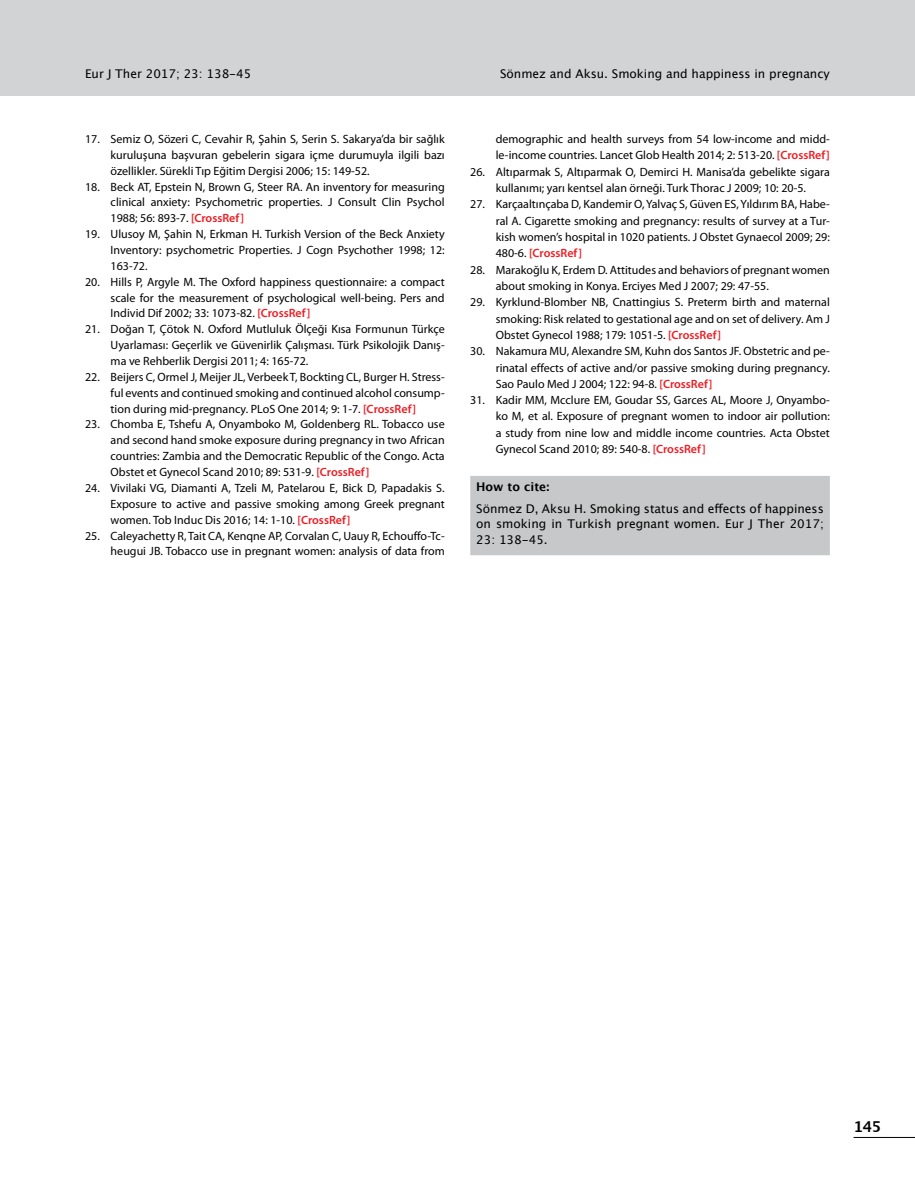
<style>
.page{position:relative;width:915px;height:1191px;background:#fff}
.page>*{position:absolute;margin:0;border:0;box-sizing:border-box;transform-origin:0 0}
.t1{font:700 15px "Lucida Grande";color:#000}
.t2{font:12px/15.9px "Myriad Pro";color:#000;text-align:justify}
.t3{font:12px/15.8px "Lucida Grande";color:#000;text-align:justify}
.t4{font:700 12px "Lucida Grande";color:#000}
.s1{font-weight:600;color:#ed1d24}
</style>
<div class="page">
<div style="left:470px;top:476px;width:359px;height:79px;background:#c7c8ca"></div>
<div style="left:0;top:0;width:914px;height:95px;background:#d1d3d4"></div>
<hr style="left:853px;top:1137px;width:61px;height:1px;background:#000">
<p class="t3" style="left:85px;top:66px;width:168px">Eur J Ther 2017; 23: 138-45</p>
<p class="t3" style="left:500px;top:66px;width:331px">Sönmez and Aksu. Smoking and happiness in pregnancy</p>
<p class="t2" style="left:111px;top:131px;width:335px;text-indent:-26px">17. Semiz O, Sözeri C, Cevahir R, Şahin S, Serin S. Sakarya’da bir sağlık kuruluşuna başvuran gebelerin sigara içme durumuyla ilgili bazı özellikler. Sürekli Tıp Eğitim Dergisi 2006; 15: 149-52.</p>
<p class="t2" style="left:111px;top:178px;width:335px;text-indent:-26px">18. Beck AT, Epstein N, Brown G, Steer RA. An inventory for measuring clinical anxiety: Psychometric properties. J Consult Clin Psychol 1988; 56: 893-7. <span class="s1">[CrossRef]</span></p>
<p class="t2" style="left:111px;top:226px;width:335px;text-indent:-26px">19. Ulusoy M, Şahin N, Erkman H. Turkish Version of the Beck Anxiety Inventory: psychometric Properties. J Cogn Psychother 1998; 12:<br>163-72.</p>
<p class="t2" style="left:111px;top:274px;width:335px;text-indent:-26px">20. Hills P, Argyle M. The Oxford happiness questionnaire: a compact scale for the measurement of psychological well-being. Pers and Individ Dif 2002; 33: 1073-82. <span class="s1">[CrossRef]</span></p>
<p class="t2" style="left:111px;top:321px;width:335px;text-indent:-26px">21. Doğan T, Çötok N. Oxford Mutluluk Ölçeği Kısa Formunun Türkçe Uyarlaması: Geçerlik ve Güvenirlik Çalışması. Türk Psikolojik Danış&shy;ma ve Rehberlik Dergisi 2011; 4: 165-72.</p>
<p class="t2" style="left:111px;top:369px;width:335px;text-indent:-26px">22. Beijers C, Ormel J, Meijer JL, Verbeek T, Bockting CL, Burger H. Stress&shy;ful events and continued smoking and continued alcohol consump&shy;tion during mid-pregnancy. PLoS One 2014; 9: 1-7. <span class="s1">[CrossRef]</span></p>
<p class="t2" style="left:111px;top:416px;width:335px;text-indent:-26px">23. Chomba E, Tshefu A, Onyamboko M, Goldenberg RL. Tobacco use and second hand smoke exposure during pregnancy in two African countries: Zambia and the Democratic Republic of the Congo. Acta Obstet et Gynecol Scand 2010; 89: 531-9. <span class="s1">[CrossRef]</span></p>
<p class="t2" style="left:111px;top:480px;width:335px;text-indent:-26px">24. Vivilaki VG, Diamanti A, Tzeli M, Patelarou E, Bick D, Papadakis S.<br>Exposure to active and passive smoking among Greek pregnant women. Tob Induc Dis 2016; 14: 1-10. <span class="s1">[CrossRef]</span></p>
<p class="t2" style="left:85px;top:527px;width:361px;text-align:right">25. Caleyachetty R, Tait CA, Kenqne AP, Corvalan C, Uauy R, Echouffo-Tc&shy;heugui JB. Tobacco use in pregnant women: analysis of data from</p>
<p class="t2" style="left:495px;top:131px;width:335px;line-height:16.4px">demographic and health surveys from 54 low-income and midd&shy;le-income countries. Lancet Glob Health 2014; 2: 513-20. <span class="s1">[CrossRef]</span></p>
<p class="t2" style="left:470px;top:163px;width:361px;line-height:16.4px;text-align:center">26. Altıparmak S, Altıparmak O, Demirci H. Manisa’da gebelikte sigara kullanımı; yarı kentsel alan örneği. Turk Thorac J 2009; 10: 20-5.</p>
<p class="t2" style="left:495px;top:196px;width:335px;line-height:16.4px;text-indent:-26px">27. Karçaaltınçaba D, Kandemir O, Yalvaç S, Güven ES, Yıldırım BA, Habe&shy;ral A. Cigarette smoking and pregnancy: results of survey at a Tur&shy;kish women’s hospital in 1020 patients. J Obstet Gynaecol 2009; 29:<br>480-6. <span class="s1">[CrossRef]</span></p>
<p class="t2" style="left:495px;top:261px;width:335px;line-height:16.4px;text-indent:-26px">28. Marakoğlu K, Erdem D. Attitudes and behaviors of pregnant women about smoking in Konya. Erciyes Med J 2007; 29: 47-55.</p>
<p class="t2" style="left:495px;top:294px;width:335px;line-height:16.4px;text-indent:-26px">29. Kyrklund-Blomber NB, Cnattingius S. Preterm birth and maternal smoking: Risk related to gestational age and on set of delivery. Am J Obstet Gynecol 1988; 179: 1051-5. <span class="s1">[CrossRef]</span></p>
<p class="t2" style="left:495px;top:343px;width:335px;line-height:16.4px;text-indent:-26px">30. Nakamura MU, Alexandre SM, Kuhn dos Santos JF. Obstetric and pe&shy;rinatal effects of active and/or passive smoking during pregnancy.<br>Sao Paulo Med J 2004; 122: 94-8. <span class="s1">[CrossRef]</span></p>
<p class="t2" style="left:495px;top:392px;width:335px;line-height:16.4px;text-indent:-26px">31. Kadir MM, Mcclure EM, Goudar SS, Garces AL, Moore J, Onyambo&shy;ko M, et al. Exposure of pregnant women to indoor air pollution: a study from nine low and middle income countries. Acta Obstet Gynecol Scand 2010; 89: 540-8. <span class="s1">[CrossRef]</span></p>
<p class="t4" style="left:476px;top:477px;width:74px">How to cite:</p>
<p class="t3" style="left:476px;top:501px;width:349px">Sönmez D, Aksu H. Smoking status and effects of happiness on smoking in Turkish pregnant women. Eur J Ther 2017; 23: 138-45.</p>
<p class="t1" style="left:853px;top:1114px;width:29px">145</p>
</div>
